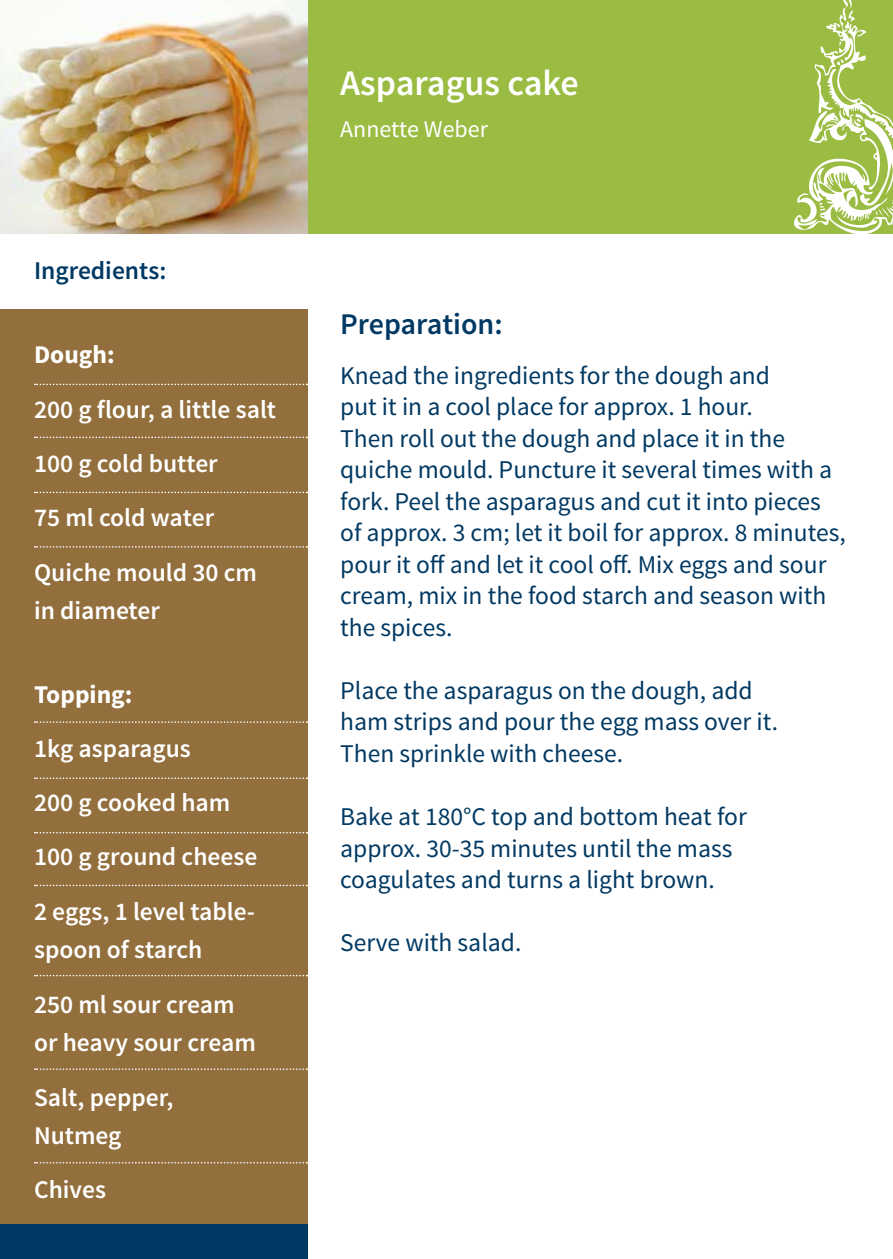
<style>
.page{position:relative;width:893px;height:1259px;background:#fff}
.page>*{position:absolute;margin:0;border:0;box-sizing:border-box;transform-origin:0 0}
.t1{font:600 36px "Source Sans Pro";color:#fff}
.t2{font:600 30px "Source Sans Pro";color:#003963}
.t3{font:25.5px/31.5px "Source Sans Pro";color:#003963}
.t4{font:600 25.5px/54.6px "Source Sans Pro";color:#fff}
.t5{font:700 25.5px "Source Sans Pro";color:#fff}
.t6{font:600 25.5px "Source Sans Pro";color:#003963}
.t7{font:24px "Source Sans Pro";color:#fff}
</style>
<div class="page">
<div style="left:0;top:0;width:893px;height:234px;background:#9bbc42"></div>
<img style="left:0;top:0;width:307px;height:234px">
<div style="left:0;top:310px;width:307px;height:949px;background:#926f3c"></div>
<div style="left:0;top:1225px;width:307px;height:34px;background:#003963"></div>
<svg style="left:35px;top:384px;width:272px;height:1px"></svg>
<svg style="left:35px;top:492px;width:272px;height:1px"></svg>
<svg style="left:35px;top:436px;width:272px;height:2px"></svg>
<svg style="left:35px;top:546px;width:272px;height:1px"></svg>
<svg style="left:35px;top:721px;width:272px;height:2px"></svg>
<svg style="left:35px;top:777px;width:272px;height:2px"></svg>
<svg style="left:35px;top:832px;width:272px;height:1px"></svg>
<svg style="left:35px;top:884px;width:272px;height:2px"></svg>
<svg style="left:35px;top:975px;width:272px;height:1px"></svg>
<svg style="left:35px;top:1068px;width:272px;height:2px"></svg>
<svg style="left:35px;top:1162px;width:272px;height:1px"></svg>
<svg style="left:794px;top:0;width:99px;height:234px"></svg>
<p class="t6" style="left:34px;top:255px;width:134px">Ingredients:</p>
<p class="t5" style="left:34px;top:339px;width:82px">Dough:</p>
<p class="t4" style="left:34px;top:382px;width:244px">200 g flour, a little salt<br>100 g cold butter<br>75 ml cold water<br>Quiche mould 30 cm</p>
<p class="t4" style="left:34px;top:583px;width:127px">in diameter</p>
<p class="t5" style="left:34px;top:678px;width:100px">Topping:</p>
<p class="t4" style="left:34px;top:721px;width:225px">1kg asparagus<br>200 g cooked ham<br>100 g ground cheese<br>2 eggs, 1 level table-</p>
<p class="t4" style="left:34px;top:922px;width:202px;line-height:55.5px">spoon of starch<br>250 ml sour cream</p>
<p class="t4" style="left:34px;top:1015px;width:223px;line-height:55.5px">or heavy sour cream<br>Salt, pepper,</p>
<p class="t4" style="left:34px;top:1109px;width:89px">Nutmeg<br>Chives</p>
<h1 class="t1" style="left:340px;top:60px;width:240px">Asparagus cake</h1>
<p class="t7" style="left:340px;top:114px;width:149px">Annette Weber</p>
<p class="t2" style="left:340px;top:305px;width:164px">Preparation:</p>
<p class="t3" style="left:340px;top:360px;width:507px">Knead the ingredients for the dough and<br>put it in a cool place for approx. 1 hour.<br>Then roll out the dough and place it in the quiche mould. Puncture it several times with a fork. Peel the asparagus and cut it into pieces of approx. 3 cm; let it boil for approx. 8 minutes, pour it off and let it cool off. Mix eggs and sour cream, mix in the food starch and season with the spices.</p>
<p class="t3" style="left:340px;top:675px;width:439px">Place the asparagus on the dough, add ham strips and pour the egg mass over it.<br>Then sprinkle with cheese.</p>
<p class="t3" style="left:340px;top:801px;width:408px">Bake at 180°C top and bottom heat for approx. 30-35 minutes until the mass coagulates and turns a light brown.</p>
<p class="t3" style="left:340px;top:927px;width:183px">Serve with salad.</p>
</div>
